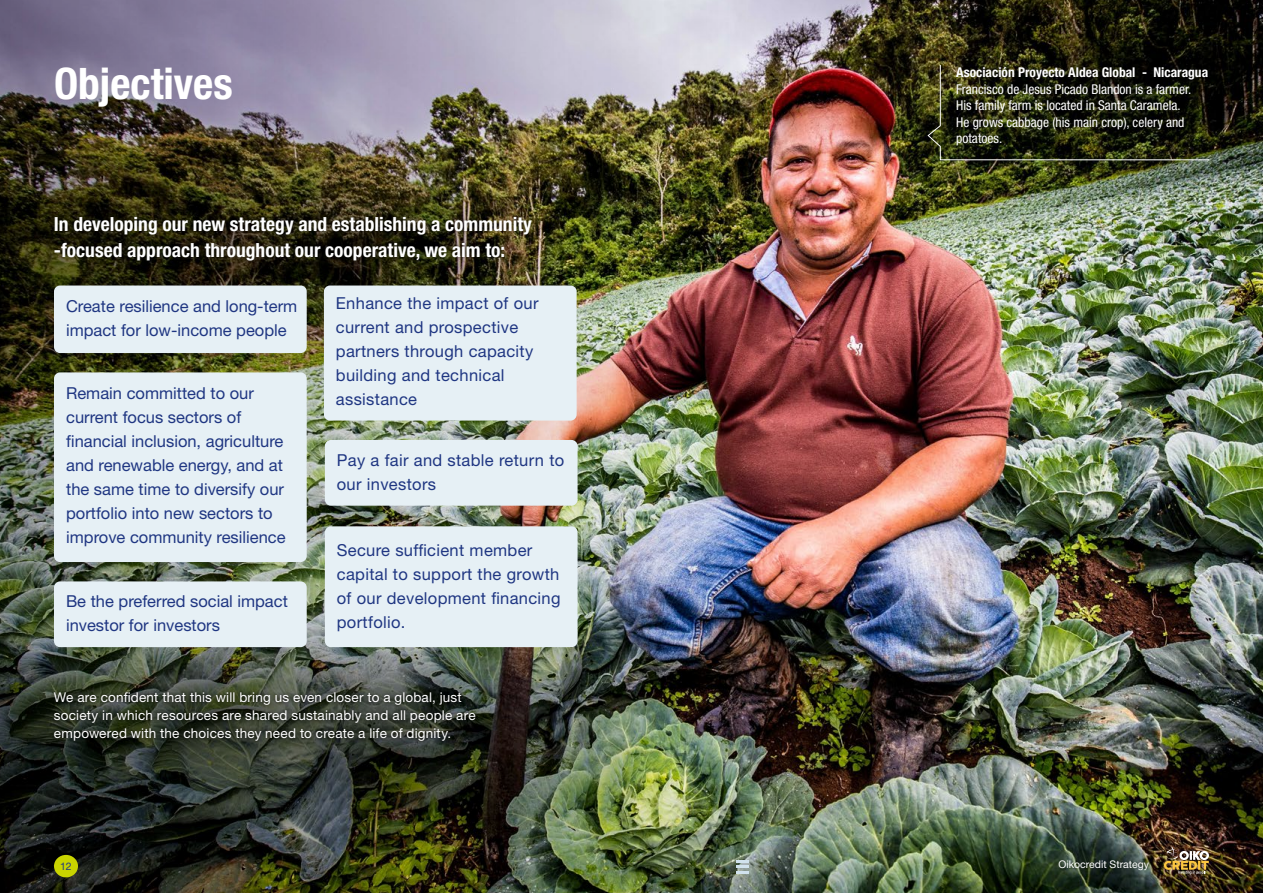
<style>
.page{position:relative;width:1263px;height:893px;background:#fff}
.page>*{position:absolute;margin:0;border:0;box-sizing:border-box;transform-origin:0 0}
.t1{font:700 condensed 43.5px "Helvetica Neue LT Std";color:#fff}
.t2{font:700 condensed 19.5px/25.5px "Helvetica Neue LT Std";color:#fff}
.t3{font:16.5px/24px "Helvetica Neue LT Std";color:#1f3682}
.t4{font:16.5px/24px "Helvetica Neue LT Std";letter-spacing:.02em;color:#1f3682}
.t5{font:13.5px/18px "Helvetica Neue LT Std";letter-spacing:.015em;color:#fff}
.t6{font:condensed 13.5px/16.5px "Helvetica Neue LT Std";color:#fff}
.t7{font:700 condensed 13.5px "Helvetica Neue LT Std";color:#fff}
.t8{font:10.5px "Helvetica Neue LT Std";color:#fff}
.t9{font:10.5px "Helvetica Neue LT Std";color:#1f3682}
</style>
<div class="page">
<img style="left:0;top:0;width:1263px;height:893px">
<svg style="left:927px;top:64px;width:283px;height:97px;background:#20220f"></svg>
<div style="left:54px;top:286px;width:253px;height:67px;background:#e6f0f5;border-radius:6px"></div>
<div style="left:54px;top:581px;width:253px;height:66px;background:#e6f0f5;border-radius:6px"></div>
<div style="left:325px;top:440px;width:252px;height:66px;background:#e6f0f5;border-radius:6px"></div>
<div style="left:325px;top:526px;width:252px;height:121px;background:#e6f0f5;border-radius:6px"></div>
<div style="left:324px;top:286px;width:253px;height:135px;background:#e6f0f5;border-radius:6px"></div>
<div style="left:54px;top:372px;width:253px;height:190px;background:#e6f0f5;border-radius:6px"></div>
<div style="left:51px;top:213px;width:484px;height:51px;background:#000;opacity:.75"></div>
<div style="left:50px;top:689px;width:429px;height:56px;background:#000;opacity:.89"></div>
<div style="left:54px;top:855px;width:24px;height:22px;background:#c9d400;border-radius:50%"></div>
<svg style="left:736px;top:860px;width:12px;height:14px"></svg>
<svg style="left:1164px;top:847px;width:45px;height:27px"></svg>
<h1 class="t1" style="left:54px;top:57px;width:180px">Objectives</h1>
<p class="t7" style="left:956px;top:64px;width:253px">Asociación Proyecto Aldea Global - Nicaragua</p>
<p class="t6" style="left:956px;top:81px;width:237px">Francisco de Jesus Picado Blandon is a farmer.<br>His family farm is located in Santa Caramela.<br>He grows cabbage (his main crop), celery and potatoes.</p>
<p class="t2" style="left:54px;top:211px;width:479px">In developing our new strategy and establishing a community -focused approach throughout our cooperative, we aim to:</p>
<p class="t3" style="left:66px;top:293px;width:233px">Create resilience and long-term impact for low-income people</p>
<p class="t3" style="left:66px;top:380px;width:221px">Remain committed to our current focus sectors of financial inclusion, agriculture and renewable energy, and at the same time to diversify our portfolio into new sectors to improve community resilience</p>
<p class="t3" style="left:66px;top:589px;width:223px">Be the preferred social impact investor for investors</p>
<p class="t4" style="left:336px;top:291px;width:204px">Enhance the impact of our current and prospective partners through capacity building and technical assistance</p>
<p class="t4" style="left:337px;top:448px;width:229px">Pay a fair and stable return to our investors</p>
<p class="t4" style="left:337px;top:538px;width:225px">Secure sufficient member capital to support the growth of our development financing portfolio.</p>
<p class="t5" style="left:54px;top:688px;width:423px">We are confident that this will bring us even closer to a global, just society in which resources are shared sustainably and all people are empowered with the choices they need to create a life of dignity.</p>
<p class="t9" style="left:60px;top:859px;width:13px">12</p>
<p class="t8" style="left:1058px;top:858px;width:92px">Oikocredit Strategy</p>
</div>
